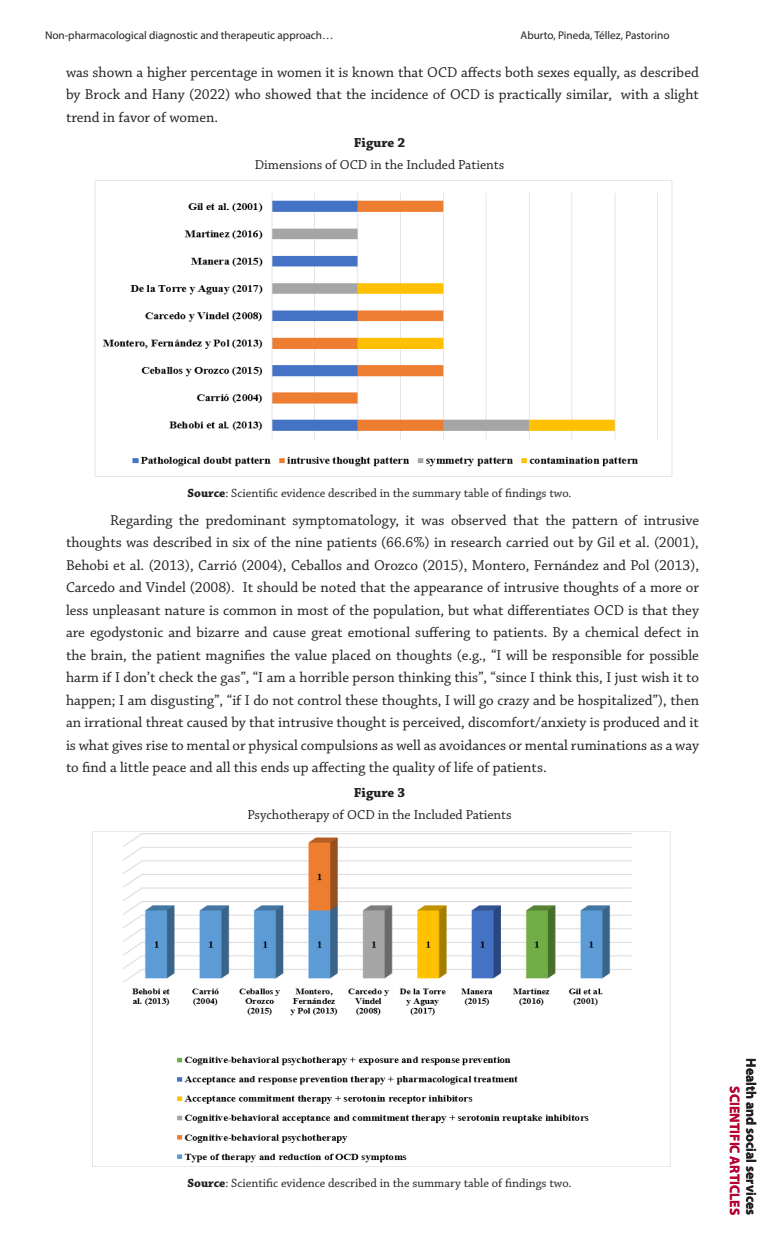
<style>
.page{position:relative;width:765px;height:1260px;background:#fff}
.page>*{position:absolute;margin:0;border:0;box-sizing:border-box;transform-origin:0 0}
.Parrafo_chaparral{font:15px/22.5px "Chaparral Pro";color:#231f20;text-align:justify}
.PieFgs{font:13.75px "Chaparral Pro";color:#231f20}
.Art_Parrafo_-_BaseDer{font:700 13.75px "Myriad Pro";color:#231f20}
.Art_Parrafo_-_BaseDer-2{font:700 13.75px "Myriad Pro";color:#b90335}
.PieFgs-2{font:700 13.75px "Chaparral Pro";color:#231f20}
.FgsFuente{font:12.5px "Chaparral Pro";color:#231f20}
.EncPagIzq{font:11.25px "Myriad Pro";color:#231f20}
.EncPagDer{font:11.25px "Myriad Pro";color:#231f20}
.s1{font-weight:700}
</style>
<div class="page">
<img style="left:95px;top:180px;width:578px;height:297px">
<img style="left:92px;top:831px;width:579px;height:336px">
<p class="EncPagIzq" style="left:45px;top:28px;width:290px">Non-pharmacological diagnostic and therapeutic approach…</p>
<p class="EncPagDer" style="left:521px;top:28px;width:151px">Aburto, Pineda, Téllez, Pastorino</p>
<p class="Parrafo_chaparral" style="left:66px;top:61px;width:634px">was shown a higher percentage in women it is known that OCD affects both sexes equally, as described by Brock and Hany (2022) who showed that the incidence of OCD is practically similar, with a slight trend in favor of women.</p>
<p class="PieFgs-2" style="left:354px;top:134px;width:53px">Figure 2</p>
<p class="PieFgs" style="left:255px;top:157px;width:251px">Dimensions of OCD in the Included Patients</p>
<p class="FgsFuente" style="left:187px;top:486px;width:386px"><span class="s1">Source</span>: Scientific evidence described in the summary table of findings two.</p>
<p class="Parrafo_chaparral" style="left:66px;top:509px;width:635px;text-indent:44px">Regarding the predominant symptomatology, it was observed that the pattern of intrusive thoughts was described in six of the nine patients (66.6%) in research carried out by Gil et al. (2001), Behobi et al. (2013), Carrió (2004), Ceballos and Orozco (2015), Montero, Fernández and Pol (2013), Carcedo and Vindel (2008). It should be noted that the appearance of intrusive thoughts of a more or less unpleasant nature is common in most of the population, but what differentiates OCD is that they are egodystonic and bizarre and cause great emotional suffering to patients. By a chemical defect in the brain, the patient magnifies the value placed on thoughts (e.g., “I will be responsible for possible harm if I don’t check the gas”, “I am a horrible person thinking this”, “since I think this, I just wish it to happen; I am disgusting”, “if I do not control these thoughts, I will go crazy and be hospitalized”), then an irrational threat caused by that intrusive thought is perceived, discomfort/anxiety is produced and it is what gives rise to mental or physical compulsions as well as avoidances or mental ruminations as a way to find a little peace and all this ends up affecting the quality of life of patients.</p>
<p class="PieFgs-2" style="left:354px;top:785px;width:53px">Figure 3</p>
<p class="PieFgs" style="left:247px;top:807px;width:266px">Psychotherapy of OCD in the Included Patients</p>
<p class="FgsFuente" style="left:187px;top:1176px;width:386px"><span class="s1">Source</span>: Scientific evidence described in the summary table of findings two.</p>
<p class="Art_Parrafo_-_BaseDer" style="left:760px;top:1058px;width:158px;rotate:90deg">Health and social services</p>
<p class="Art_Parrafo_-_BaseDer-2" style="left:744px;top:1086px;width:130px;rotate:90deg">SCIENTIFIC ARTICLES</p>
</div>
